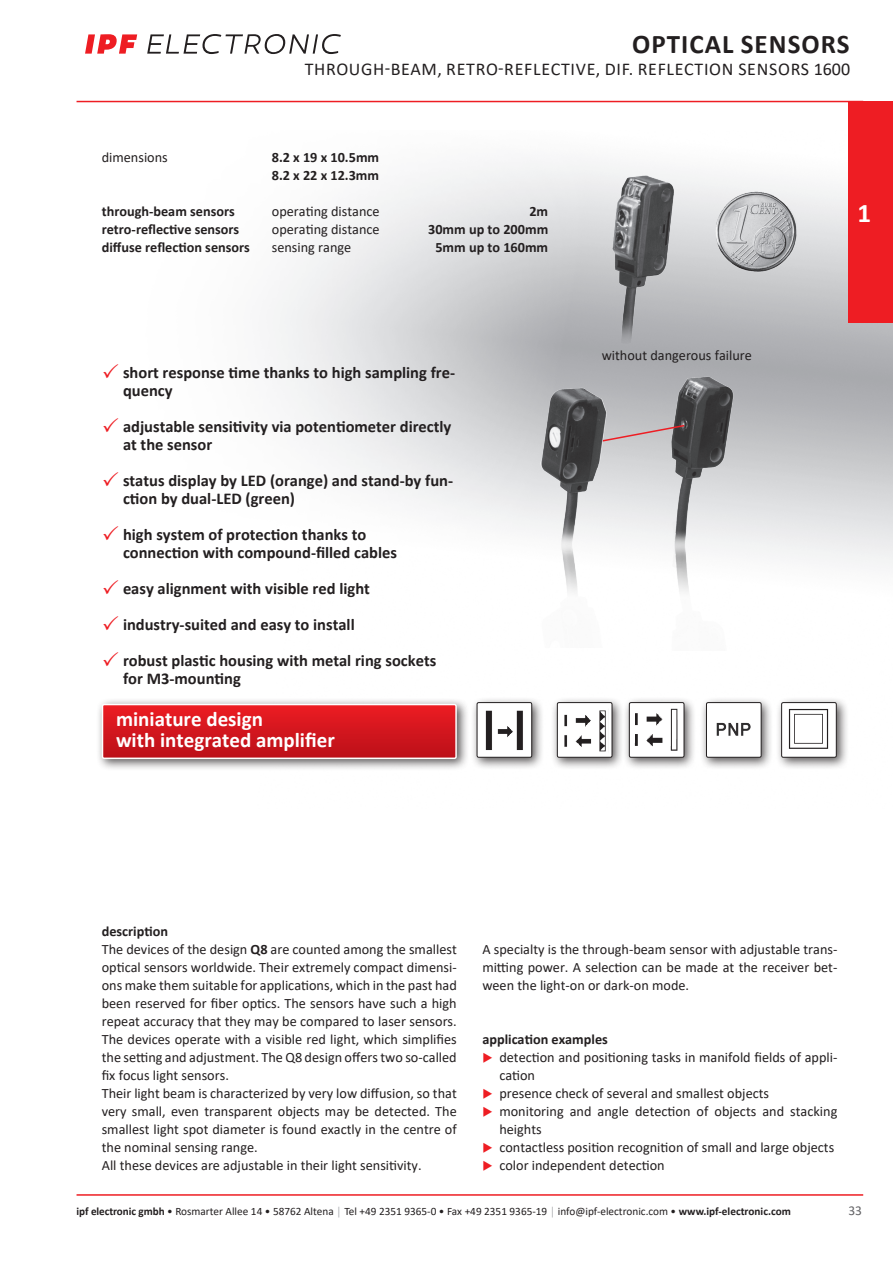
<style>
.page{position:relative;width:893px;height:1263px;background:#fff}
.page>*{position:absolute;margin:0;border:0;box-sizing:border-box;transform-origin:0 0}
.t1{font:700 27px "Calibri";letter-spacing:.04em;color:#231f20}
.t2{font:700 27px "Calibri";color:#fff}
.Kurzbeschreibung_rot{font:700 21px "Calibri";color:#fff}
.t3{font:18px "Calibri";letter-spacing:.04em;color:#231f20}
.Beschreibung_mit_Hak{font:700 16.5px/18px "Calibri";color:#231f20}
.Grundschrift_Datenbl{font:14.25px/18px "Calibri";color:#231f20;text-align:justify}
.Grundschrift_Einzug{font:14.25px/18px "Calibri";color:#231f20}
.Beschreibung_oben_mi{font:700 14.25px "Calibri";color:#231f20}
.Beschreibung_oben_mi-2{font:14.25px "Calibri";color:#231f20}
.Grundschrift_Datenbl-2{font:700 14.25px "Calibri";color:#231f20}
.t4{font:13.5px "Calibri";color:#636366}
.t5{font:11.25px "Calibri";color:#231f20}
.s1{font-weight:700}
.s2{color:#ee1d23}
.s3{font-weight:700;color:#a8a9ad}
</style>
<div class="page">
<svg style="left:147px;top:34px;width:194px;height:20px"></svg>
<svg style="left:85px;top:34px;width:52px;height:20px"></svg>
<hr style="left:77px;top:101px;width:786px;height:1px;background:#ee1d23">
<hr style="left:77px;top:1194px;width:786px;height:2px;background:#ee1d23">
<img style="left:272px;top:162px;width:621px;height:405px">
<div style="left:96px;top:698px;width:373px;height:73px;background:#231f20;opacity:.75"></div>
<svg style="left:105px;top:707px;width:349px;height:49px;background:#d3161d"></svg>
<div style="left:102px;top:704px;width:355px;height:55px;border:2px solid #fff;border-radius:2px"></div>
<div style="left:471px;top:696px;width:73px;height:74px;background:#231f20;opacity:.75"></div>
<svg style="left:479px;top:704px;width:51px;height:51px"></svg>
<img style="left:480px;top:705px;width:50px;height:50px">
<div style="left:477px;top:702px;width:55px;height:55px;border:1px solid #231f20;border-radius:2px"></div>
<div style="left:551px;top:696px;width:73px;height:74px;background:#231f20;opacity:.75"></div>
<img style="left:560px;top:704px;width:50px;height:51px">
<div style="left:557px;top:702px;width:55px;height:55px;border:1px solid #231f20;border-radius:2px"></div>
<div style="left:623px;top:696px;width:73px;height:74px;background:#231f20;opacity:.75"></div>
<svg style="left:631px;top:704px;width:51px;height:51px"></svg>
<img style="left:634px;top:708px;width:44px;height:42px">
<div style="left:629px;top:702px;width:55px;height:55px;border:1px solid #231f20;border-radius:2px"></div>
<div style="left:775px;top:696px;width:74px;height:74px;background:#231f20;opacity:.75"></div>
<img style="left:783px;top:704px;width:52px;height:51px">
<div style="left:781px;top:702px;width:56px;height:55px;border:1px solid #231f20;border-radius:2px"></div>
<div style="left:700px;top:696px;width:74px;height:74px;background:#231f20;opacity:.75"></div>
<img style="left:708px;top:705px;width:51px;height:50px">
<div style="left:706px;top:702px;width:55px;height:55px;border:1px solid #231f20;border-radius:2px"></div>
<img style="left:631px;top:374px;width:108px;height:219px">
<img style="left:596px;top:167px;width:86px;height:184px">
<svg style="left:617px;top:424px;width:69px;height:22px;background:#afa2a4"></svg>
<img style="left:535px;top:374px;width:82px;height:219px">
<img style="left:702px;top:184px;width:106px;height:99px">
<div style="left:848px;top:101px;width:45px;height:221px;background:#ee1d23"></div>
<p class="t1" style="left:632px;top:25px;width:219px">OPTICAL SENSORS</p>
<p class="t3" style="left:305px;top:57px;width:547px">THROUGH-BEAM, RETRO-REFLECTIVE, DIF. REFLECTION SENSORS 1600</p>
<p class="Beschreibung_oben_mi-2" style="left:102px;top:147px;width:68px">dimensions</p>
<p class="Beschreibung_oben_mi" style="left:272px;top:147px;width:109px">8.2 x 19 x 10.5mm</p>
<p class="Beschreibung_oben_mi" style="left:272px;top:165px;width:109px">8.2 x 22 x 12.3mm</p>
<p class="Beschreibung_oben_mi" style="left:102px;top:201px;width:135px">through-beam sensors</p>
<p class="Beschreibung_oben_mi-2" style="left:272px;top:201px;width:109px">operating distance</p>
<p class="Beschreibung_oben_mi" style="left:529px;top:201px;width:20px">2m</p>
<p class="Beschreibung_oben_mi" style="left:102px;top:219px;width:139px">retro-reflective sensors</p>
<p class="Beschreibung_oben_mi-2" style="left:272px;top:219px;width:109px">operating distance</p>
<p class="Beschreibung_oben_mi" style="left:428px;top:219px;width:122px">30mm up to 200mm</p>
<p class="Beschreibung_oben_mi" style="left:102px;top:237px;width:150px">diffuse reflection sensors</p>
<p class="Beschreibung_oben_mi-2" style="left:272px;top:237px;width:81px">sensing range</p>
<p class="Beschreibung_oben_mi" style="left:435px;top:237px;width:114px">5mm up to 160mm</p>
<p class="t2" style="left:857px;top:194px;width:15px">1</p>
<p class="Beschreibung_mit_Hak" style="left:123px;top:363px;width:334px">short response time thanks to high sampling fre&shy;quency</p>
<p class="Beschreibung_mit_Hak" style="left:123px;top:417px;width:330px">adjustable sensitivity via potentiometer directly at the sensor</p>
<p class="Beschreibung_mit_Hak" style="left:123px;top:471px;width:332px">status display by LED (orange) and stand-by fun&shy;ction by dual-LED (green)</p>
<p class="Beschreibung_mit_Hak" style="left:123px;top:525px;width:276px">high system of protection thanks to connection with compound-filled cables</p>
<p class="Beschreibung_mit_Hak" style="left:123px;top:579px;width:248px">easy alignment with visible red light</p>
<p class="Beschreibung_mit_Hak" style="left:123px;top:615px;width:233px">industry-suited and easy to install</p>
<p class="Beschreibung_mit_Hak" style="left:123px;top:651px;width:315px">robust plastic housing with metal ring sockets for M3-mounting</p>
<p class="Kurzbeschreibung_rot" style="left:116px;top:704px;width:148px">miniature design</p>
<p class="Kurzbeschreibung_rot" style="left:116px;top:725px;width:220px">with integrated amplifier</p>
<p class="Grundschrift_Datenbl" style="left:602px;top:346px;width:152px">without dangerous failure</p>
<p class="Grundschrift_Datenbl-2" style="left:102px;top:921px;width:68px">description</p>
<p class="Grundschrift_Datenbl" style="left:102px;top:940px;width:357px">The devices of the design <span class="s1">Q8</span> are counted among the smallest optical sensors worldwide. Their extremely compact dimensi&shy;ons make them suitable for applications, which in the past had been reserved for fiber optics. The sensors have such a high repeat accuracy that they may be compared to laser sensors.<br>The devices operate with a visible red light, which simplifies the setting and adjustment. The Q8 design offers two so-called fix focus light sensors.</p>
<p class="Grundschrift_Datenbl" style="left:102px;top:1084px;width:357px">Their light beam is characterized by very low diffusion, so that very small, even transparent objects may be detected. The smallest light spot diameter is found exactly in the centre of the nominal sensing range.</p>
<p class="Grundschrift_Datenbl" style="left:102px;top:1156px;width:321px">All these devices are adjustable in their light sensitivity.</p>
<p class="Grundschrift_Datenbl" style="left:482px;top:940px;width:357px">A specialty is the through-beam sensor with adjustable trans&shy;mitting power. A selection can be made at the receiver bet&shy;ween the light-on or dark-on mode.</p>
<p class="Grundschrift_Datenbl-2" style="left:482px;top:1029px;width:127px">application examples</p>
<p class="Grundschrift_Einzug" style="left:499px;top:1048px;width:340px;text-indent:-17px"><span class="s2">◆</span> detection and positioning tasks in manifold fields of appli&shy;cation</p>
<p class="Grundschrift_Einzug" style="left:482px;top:1084px;width:288px"><span class="s2">◆</span> presence check of several and smallest objects</p>
<p class="Grundschrift_Einzug" style="left:499px;top:1102px;width:340px;text-indent:-17px"><span class="s2">◆</span> monitoring and angle detection of objects and stacking heights</p>
<p class="Grundschrift_Einzug" style="left:482px;top:1138px;width:353px"><span class="s2">◆</span> contactless position recognition of small and large objects</p>
<p class="Grundschrift_Einzug" style="left:482px;top:1156px;width:184px"><span class="s2">◆</span> color independent detection</p>
<p class="t5" style="left:77px;top:1203px;width:716px"><span class="s1">ipf electronic gmbh</span> • Rosmarter Allee 14 • 58762 Altena <span class="s3">│</span> Tel +49 2351 9365-0 • Fax +49 2351 9365-19 <span class="s3">│</span> info@ipf-electronic.com • <span class="s1">www.ipf-electronic.com</span></p>
<p class="t4" style="left:848px;top:1201px;width:15px">33</p>
</div>
